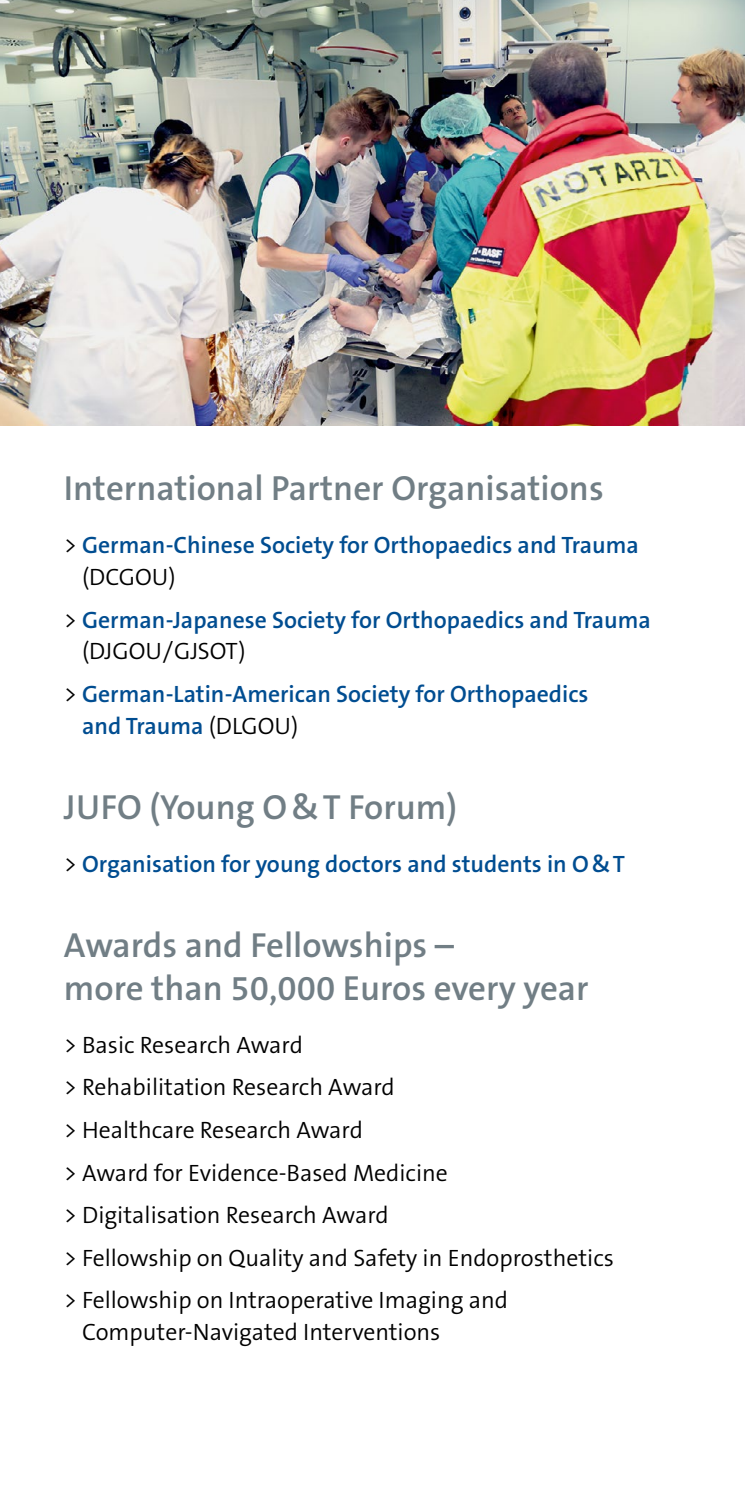
<style>
.page{position:relative;width:745px;height:1489px;background:#fff}
.page>*{position:absolute;margin:0;border:0;box-sizing:border-box;transform-origin:0 0}
.Head{font:600 35px/42.5px "The Sans B W6";color:#717e85}
.Copy_Aufzählung___1{font:300 23.75px/32px "The Sans B W4";color:#000}
.Copy____1{font:600 23.75px/32px "The Sans B W6";color:#004d91}
.s1{font-family:"The Sans B W4";font-weight:300;color:#000}
</style>
<div class="page">
<img style="left:0;top:0;width:744px;height:425px">
<p class="Head" style="left:64px;top:467px;width:541px">International Partner Organisations</p>
<p class="Copy____1" style="left:82px;top:529px;width:558px;text-indent:-18px"><span class="s1">&gt;</span> German-Chinese Society for Orthopaedics and Trauma <span class="s1">(DCGOU)</span></p>
<p class="Copy____1" style="left:82px;top:603px;width:570px;text-indent:-18px"><span class="s1">&gt;</span> German-Japanese Society for Orthopaedics and Trauma <span class="s1">(DJGOU/GJSOT)</span></p>
<p class="Copy____1" style="left:82px;top:678px;width:507px;text-indent:-18px"><span class="s1">&gt;</span> German-Latin-American Society for Orthopaedics and Trauma <span class="s1">(DLGOU)</span></p>
<p class="Head" style="left:64px;top:786px;width:394px">JUFO (Young O&amp;T Forum)</p>
<p class="Copy____1" style="left:64px;top:848px;width:562px"><span class="s1">&gt;</span> Organisation for young doctors and students in O&amp;T</p>
<p class="Head" style="left:64px;top:924px;width:526px">Awards and Fellowships –<br>more than 50,000 Euros every year</p>
<p class="Copy_Aufzählung___1" style="left:64px;top:1028px;width:240px">&gt; Basic Research Award</p>
<p class="Copy_Aufzählung___1" style="left:64px;top:1071px;width:332px">&gt; Rehabilitation Research Award</p>
<p class="Copy_Aufzählung___1" style="left:64px;top:1114px;width:300px">&gt; Healthcare Research Award</p>
<p class="Copy_Aufzählung___1" style="left:64px;top:1156px;width:385px">&gt; Award for Evidence-Based Medicine</p>
<p class="Copy_Aufzählung___1" style="left:64px;top:1199px;width:326px">&gt; Digitalisation Research Award</p>
<p class="Copy_Aufzählung___1" style="left:64px;top:1241px;width:551px">&gt; Fellowship on Quality and Safety in Endoprosthetics</p>
<p class="Copy_Aufzählung___1" style="left:82px;top:1284px;width:427px;text-indent:-18px">&gt; Fellowship on Intraoperative Imaging and<br>Computer-Navigated Interventions</p>
</div>
